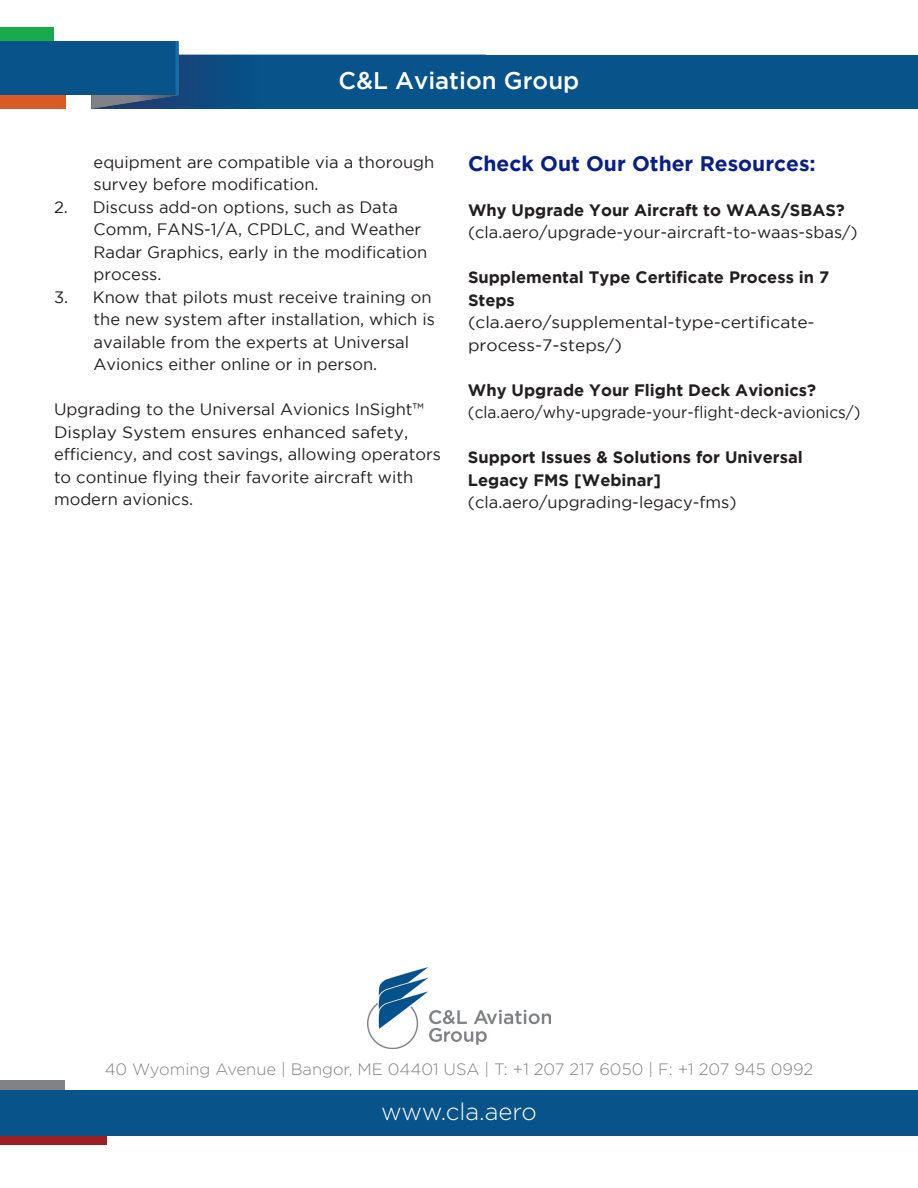
<style>
.page{position:relative;width:918px;height:1188px;background:#fff}
.page>*{position:absolute;margin:0;border:0;box-sizing:border-box;transform-origin:0 0}
.t1{font:500 24px "Gotham";color:#fff}
.t2{font:300 24px "Gotham";color:#fff}
.t3{font:700 21px "Gotham";color:#082183}
.t4{font:16.5px/22.5px "Gotham";color:#231f20}
.t5{font:16.5px/22.5px "Gotham";color:#231f20;scale:1.05 1}
.t6{font:700 16.5px "Gotham";color:#231f20}
.t7{font:300 16.5px "Gotham";color:#818285}
.t8{font:16.5px "Gotham";color:#231f20;scale:.94 1}
.s1{font-weight:700}
</style>
<div class="page">
<div style="left:0;top:1081px;width:65px;height:13px;background:#818285"></div>
<div style="left:0;top:1131px;width:107px;height:13px;background:#9e1f21"></div>
<div style="left:0;top:1090px;width:918px;height:45px;background:#07538a"></div>
<div style="left:92px;top:55px;width:826px;height:54px;background:#07538a"></div>
<div style="left:0;top:41px;width:178px;height:54px;background:#07538a"></div>
<svg style="left:92px;top:41px;width:394px;height:68px"></svg>
<div style="left:0;top:95px;width:66px;height:14px;background:#d85a26"></div>
<div style="left:0;top:28px;width:54px;height:13px;background:#1aa94d"></div>
<img style="left:368px;top:967px;width:182px;height:82px">
<h1 class="t1" style="left:339px;top:67px;width:242px">C&amp;L Aviation Group</h1>
<p class="t4" style="left:94px;top:150px;width:342px">equipment are compatible via a thorough</p>
<p class="t4" style="left:94px;top:173px;width:226px">survey before modification.</p>
<p class="t4" style="left:54px;top:195px;width:346px">2. Discuss add-on options, such as Data</p>
<p class="t4" style="left:94px;top:218px;width:329px">Comm, FANS-1/A, CPDLC, and Weather</p>
<p class="t4" style="left:94px;top:240px;width:335px">Radar Graphics, early in the modification</p>
<p class="t4" style="left:94px;top:263px;width:69px">process.</p>
<p class="t4" style="left:54px;top:285px;width:379px">3. Know that pilots must receive training on</p>
<p class="t4" style="left:94px;top:308px;width:343px">the new system after installation, which is</p>
<p class="t4" style="left:94px;top:330px;width:317px">available from the experts at Universal</p>
<p class="t4" style="left:94px;top:353px;width:285px">Avionics either online or in person.</p>
<p class="t4" style="left:54px;top:398px;width:389px">Upgrading to the Universal Avionics InSight™ Display System ensures enhanced safety, efficiency, and cost savings, allowing operators to continue flying their favorite aircraft with modern avionics.</p>
<p class="t3" style="left:468px;top:151px;width:349px">Check Out Our Other Resources:</p>
<p class="t4" style="left:468px;top:199px;width:391px"><span class="s1">Why Upgrade Your Aircraft to WAAS/SBAS? </span>(cla.aero/upgrade-your-aircraft-to-waas-sbas/)</p>
<p class="t5" style="left:468px;top:266px;width:346px"><span class="s1">Supplemental Type Certificate Process in 7<br>Steps </span>(cla.aero/supplemental-type-certificate&shy;process-7-steps/)</p>
<p class="t6" style="left:468px;top:380px;width:350px">Why Upgrade Your Flight Deck Avionics?</p>
<p class="t8" style="left:468px;top:403px;width:419px">(cla.aero/why-upgrade-your-flight-deck-avionics/)</p>
<p class="t6" style="left:468px;top:448px;width:336px">Support Issues &amp; Solutions for Universal</p>
<p class="t6" style="left:468px;top:470px;width:195px">Legacy FMS [Webinar]</p>
<p class="t4" style="left:468px;top:491px;width:270px">(cla.aero/upgrading-legacy-fms)</p>
<p class="t7" style="left:105px;top:1060px;width:710px">40 Wyoming Avenue | Bangor, ME 04401 USA | T: +1 207 217 6050 | F: +1 207 945 0992</p>
<h1 class="t2" style="left:381px;top:1099px;width:157px">www.cla.aero</h1>
</div>
